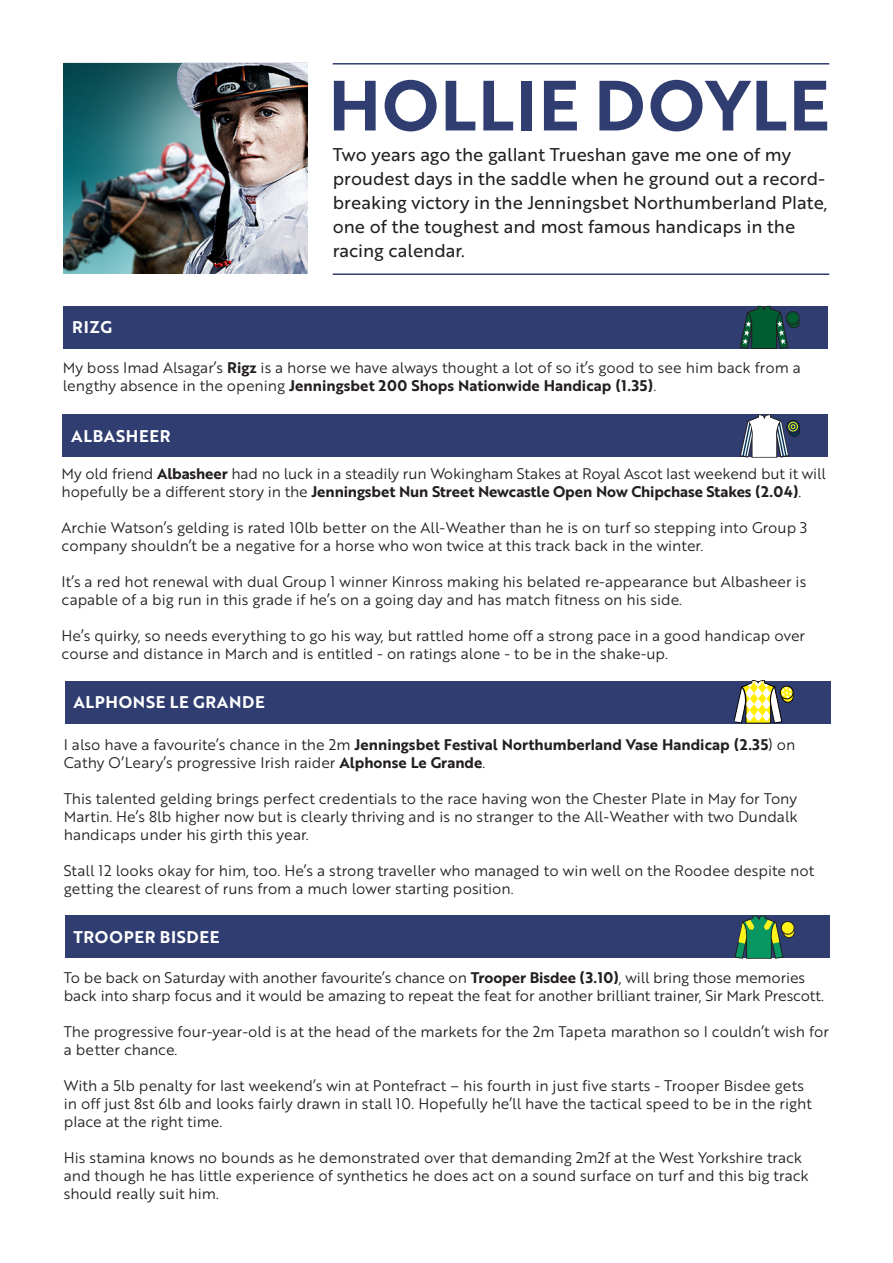
<style>
.page{position:relative;width:893px;height:1263px;background:#fff}
.page>*{position:absolute;margin:0;border:0;box-sizing:border-box;transform-origin:0 0}
.t1{font:69px "Brother 1816 Bold";letter-spacing:.02em;color:#303d71}
.t2{font:18px/24px "Brother 1816 Regular";color:#231f20}
.t3{font:16.5px "Brother 1816 Bold";letter-spacing:.04em;color:#fff}
.t4{font:15px/18px "Brother 1816 Book";color:#231f20}
.s1{font-family:"Brother 1816 Bold"}
</style>
<div class="page">
<img style="left:64px;top:64px;width:244px;height:210px">
<div style="left:65px;top:915px;width:764px;height:43px;background:#303d71"></div>
<svg style="left:735px;top:915px;width:60px;height:44px"></svg>
<div style="left:64px;top:306px;width:764px;height:43px;background:#303d71"></div>
<svg style="left:740px;top:306px;width:60px;height:43px"></svg>
<div style="left:65px;top:681px;width:765px;height:43px;background:#303d71"></div>
<svg style="left:734px;top:680px;width:60px;height:43px"></svg>
<hr style="left:333px;top:63px;width:496px;height:2px;background:#303d71">
<hr style="left:333px;top:273px;width:496px;height:2px;background:#303d71">
<div style="left:63px;top:415px;width:765px;height:42px;background:#303d71"></div>
<svg style="left:740px;top:414px;width:60px;height:44px"></svg>
<p class="t1" style="left:328px;top:53px;width:502px">HOLLIE DOYLE</p>
<p class="t2" style="left:333px;top:142px;width:496px">Two years ago the gallant Trueshan gave me one of my proudest days in the saddle when he ground out a record&shy;breaking victory in the Jenningsbet Northumberland Plate, one of the toughest and most famous handicaps in the racing calendar.</p>
<p class="t3" style="left:72px;top:315px;width:42px">RIZG</p>
<p class="t4" style="left:63px;top:358px;width:740px">My boss Imad Alsagar’s <span class="s1">Rigz</span> is a horse we have always thought a lot of so it’s good to see him back from a lengthy absence in the opening <span class="s1">Jenningsbet 200 Shops Nationwide Handicap (1.35)</span>.</p>
<p class="t3" style="left:71px;top:423px;width:101px">ALBASHEER</p>
<p class="t4" style="left:62px;top:464px;width:766px">My old friend <span class="s1">Albasheer</span> had no luck in a steadily run Wokingham Stakes at Royal Ascot last weekend but it will hopefully be a different story in the <span class="s1">Jenningsbet Nun Street Newcastle Open Now Chipchase Stakes (2.04)</span>.</p>
<p class="t4" style="left:62px;top:518px;width:747px">Archie Watson’s gelding is rated 10lb better on the All-Weather than he is on turf so stepping into Group 3 company shouldn’t be a negative for a horse who won twice at this track back in the winter.</p>
<p class="t4" style="left:62px;top:572px;width:746px">It’s a red hot renewal with dual Group 1 winner Kinross making his belated re-appearance but Albasheer is capable of a big run in this grade if he’s on a going day and has match fitness on his side.</p>
<p class="t4" style="left:62px;top:626px;width:745px">He’s quirky, so needs everything to go his way, but rattled home off a strong pace in a good handicap over course and distance in March and is entitled - on ratings alone - to be in the shake-up.</p>
<p class="t3" style="left:73px;top:690px;width:193px">ALPHONSE LE GRANDE</p>
<p class="t4" style="left:64px;top:735px;width:733px">I also have a favourite’s chance in the 2m <span class="s1">Jenningsbet Festival Northumberland Vase Handicap (2.35</span>) on<br>Cathy O’Leary’s progressive Irish raider <span class="s1">Alphonse Le Grande</span>.</p>
<p class="t4" style="left:64px;top:789px;width:736px;text-align:justify">This talented gelding brings perfect credentials to the race having won the Chester Plate in May for Tony Martin. He’s 8lb higher now but is clearly thriving and is no stranger to the All-Weather with two Dundalk handicaps under his girth this year.</p>
<p class="t4" style="left:64px;top:861px;width:752px">Stall 12 looks okay for him, too. He’s a strong traveller who managed to win well on the Roodee despite not getting the clearest of runs from a much lower starting position.</p>
<p class="t3" style="left:73px;top:924px;width:148px">TROOPER BISDEE</p>
<p class="t4" style="left:64px;top:968px;width:762px">To be back on Saturday with another favourite’s chance on <span class="s1">Trooper Bisdee (3.10)</span>, will bring those memories back into sharp focus and it would be amazing to repeat the feat for another brilliant trainer, Sir Mark Prescott.</p>
<p class="t4" style="left:64px;top:1022px;width:767px">The progressive four-year-old is at the head of the markets for the 2m Tapeta marathon so I couldn’t wish for a better chance.</p>
<p class="t4" style="left:64px;top:1076px;width:750px">With a 5lb penalty for last weekend’s win at Pontefract – his fourth in just five starts - Trooper Bisdee gets in off just 8st 6lb and looks fairly drawn in stall 10. Hopefully he’ll have the tactical speed to be in the right place at the right time.</p>
<p class="t4" style="left:64px;top:1148px;width:746px">His stamina knows no bounds as he demonstrated over that demanding 2m2f at the West Yorkshire track and though he has little experience of synthetics he does act on a sound surface on turf and this big track should really suit him.</p>
</div>
